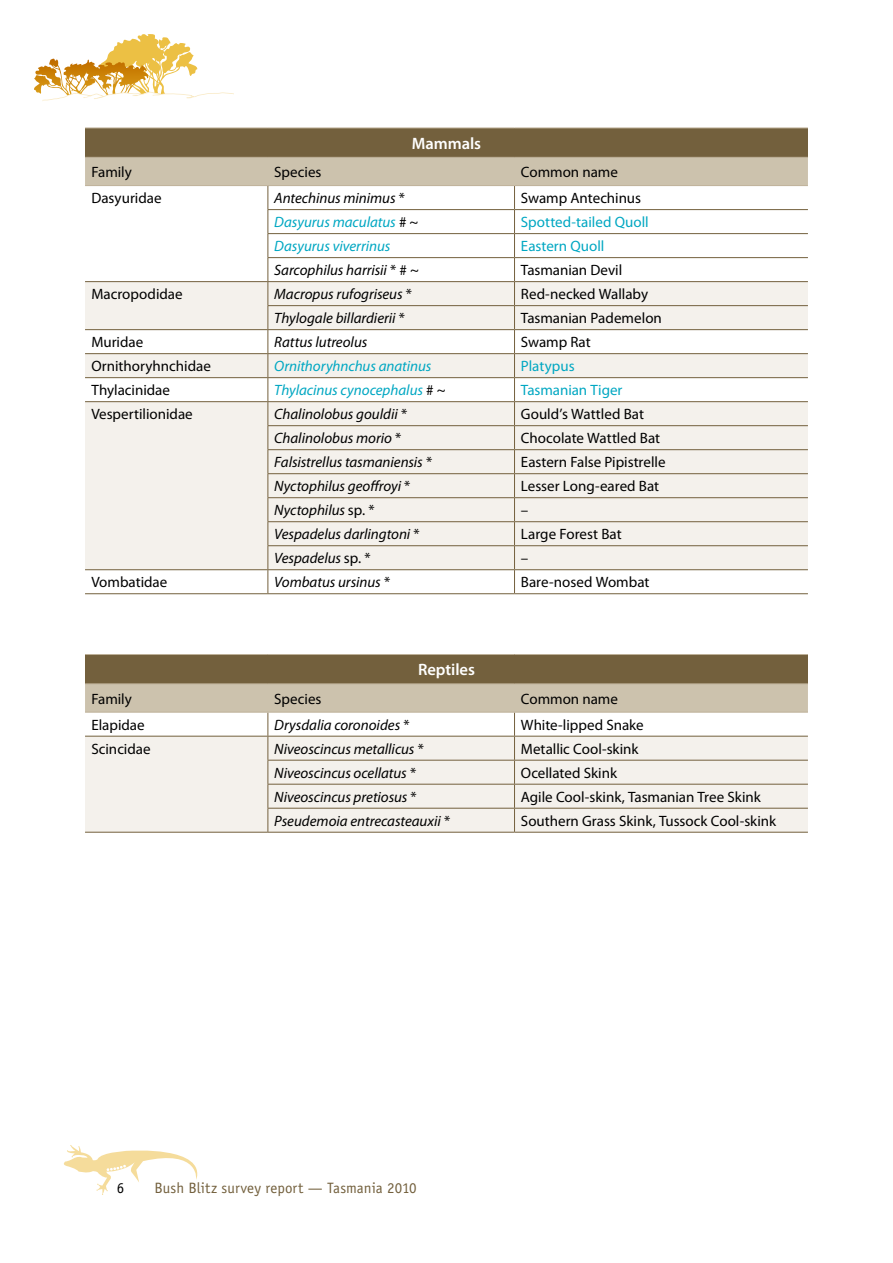
<style>
.page{position:relative;width:893px;height:1263px;background:#fff}
.page>*{position:absolute;margin:0;border:0;box-sizing:border-box;transform-origin:0 0}
.t1{font:600 16.5px "Myriad Pro";letter-spacing:-.005em;color:#fff}
.t2{font:15px "Myriad Pro";color:#000}
.t3{font:italic 15px "Myriad Pro";letter-spacing:-.005em;color:#000}
.t4{font:italic 15px "Myriad Pro";letter-spacing:-.005em;color:#00a7c2}
.t5{font:15px "Myriad Pro";color:#00a7c2}
.t6{font:15px "Officina Sans";letter-spacing:.005em;color:#73603d}
.t7{font:15px "Officina Sans";color:#000}
.s1{font-style:normal}
.s2{font-style:normal;color:#000}
</style>
<div class="page">
<svg style="left:34px;top:34px;width:200px;height:67px"></svg>
<svg style="left:63px;top:1145px;width:135px;height:50px"></svg>
<div style="left:85px;top:128px;width:723px;height:29px;background:#73603d"></div>
<hr style="left:85px;top:128px;width:183px;height:1px;background:#beb199">
<hr style="left:268px;top:128px;width:246px;height:1px;background:#beb199">
<hr style="left:514px;top:128px;width:294px;height:1px;background:#beb199">
<svg style="left:85px;top:157px;width:723px;height:436px"></svg>
<hr style="left:85px;top:377px;width:183px;height:1px;background:#73603d">
<hr style="left:268px;top:377px;width:246px;height:1px;background:#73603d">
<hr style="left:514px;top:377px;width:294px;height:1px;background:#73603d">
<hr style="left:85px;top:593px;width:183px;height:1px;background:#73603d">
<hr style="left:268px;top:593px;width:246px;height:1px;background:#73603d">
<hr style="left:514px;top:593px;width:294px;height:1px;background:#73603d">
<hr style="left:85px;top:401px;width:183px;height:1px;background:#73603d">
<hr style="left:268px;top:401px;width:246px;height:1px;background:#73603d">
<hr style="left:514px;top:401px;width:294px;height:1px;background:#73603d">
<hr style="left:85px;top:569px;width:183px;height:1px;background:#73603d">
<hr style="left:268px;top:569px;width:246px;height:1px;background:#73603d">
<hr style="left:514px;top:569px;width:294px;height:1px;background:#73603d">
<hr style="left:268px;top:281px;width:246px;height:1px;background:#73603d">
<hr style="left:514px;top:281px;width:294px;height:1px;background:#73603d">
<hr style="left:268px;top:329px;width:246px;height:1px;background:#73603d">
<hr style="left:514px;top:329px;width:294px;height:1px;background:#73603d">
<hr style="left:85px;top:353px;width:183px;height:1px;background:#73603d">
<hr style="left:268px;top:353px;width:246px;height:1px;background:#73603d">
<hr style="left:514px;top:353px;width:294px;height:1px;background:#73603d">
<div style="left:85px;top:654px;width:723px;height:30px;background:#73603d"></div>
<hr style="left:85px;top:654px;width:183px;height:1px;background:#beb199">
<hr style="left:268px;top:654px;width:246px;height:1px;background:#beb199">
<hr style="left:514px;top:654px;width:294px;height:1px;background:#beb199">
<svg style="left:85px;top:684px;width:723px;height:148px;background:#ebe6de"></svg>
<hr style="left:85px;top:832px;width:183px;height:1px;background:#73603d">
<hr style="left:85px;top:683px;width:183px;height:1px;background:#beb199">
<hr style="left:268px;top:683px;width:246px;height:1px;background:#beb199">
<hr style="left:514px;top:683px;width:294px;height:1px;background:#beb199">
<hr style="left:85px;top:712px;width:183px;height:1px;background:#beb199">
<hr style="left:268px;top:712px;width:246px;height:1px;background:#beb199">
<hr style="left:514px;top:712px;width:294px;height:1px;background:#beb199">
<hr style="left:268px;top:736px;width:246px;height:1px;background:#73603d">
<hr style="left:514px;top:736px;width:294px;height:1px;background:#73603d">
<hr style="left:268px;top:832px;width:246px;height:1px;background:#73603d">
<hr style="left:514px;top:832px;width:294px;height:1px;background:#73603d">
<p class="t1" style="left:412px;top:133px;width:71px">Mammals</p>
<p class="t2" style="left:91px;top:163px;width:42px">Family</p>
<p class="t2" style="left:274px;top:163px;width:49px">Species</p>
<p class="t2" style="left:521px;top:163px;width:99px">Common name</p>
<p class="t2" style="left:91px;top:189px;width:72px">Dasyuridae</p>
<p class="t3" style="left:274px;top:189px;width:132px">Antechinus minimus <span class="s1">*</span></p>
<p class="t2" style="left:521px;top:189px;width:122px">Swamp Antechinus</p>
<p class="t4" style="left:274px;top:213px;width:146px">Dasyurus maculatus <span class="s2"># ~</span></p>
<p class="t5" style="left:521px;top:213px;width:129px">Spotted-tailed Quoll</p>
<p class="t4" style="left:274px;top:237px;width:118px">Dasyurus viverrinus</p>
<p class="t5" style="left:521px;top:237px;width:85px">Eastern Quoll</p>
<p class="t3" style="left:274px;top:261px;width:146px">Sarcophilus harrisii <span class="s1">* # ~</span></p>
<p class="t2" style="left:521px;top:261px;width:103px">Tasmanian Devil</p>
<p class="t2" style="left:91px;top:285px;width:93px">Macropodidae</p>
<p class="t3" style="left:274px;top:285px;width:139px">Macropus rufogriseus <span class="s1">*</span></p>
<p class="t2" style="left:521px;top:285px;width:129px">Red-necked Wallaby</p>
<p class="t3" style="left:274px;top:309px;width:132px">Thylogale billardierii <span class="s1">*</span></p>
<p class="t2" style="left:521px;top:309px;width:142px">Tasmanian Pademelon</p>
<p class="t2" style="left:91px;top:333px;width:53px">Muridae</p>
<p class="t3" style="left:274px;top:333px;width:95px">Rattus lutreolus</p>
<p class="t2" style="left:521px;top:333px;width:71px">Swamp Rat</p>
<p class="t2" style="left:91px;top:357px;width:121px">Ornithoryhnchidae</p>
<p class="t4" style="left:274px;top:357px;width:159px">Ornithoryhnchus anatinus</p>
<p class="t5" style="left:521px;top:357px;width:55px">Platypus</p>
<p class="t2" style="left:91px;top:381px;width:80px">Thylacinidae</p>
<p class="t4" style="left:274px;top:381px;width:173px">Thylacinus cynocephalus <span class="s2"># ~</span></p>
<p class="t5" style="left:521px;top:381px;width:103px">Tasmanian Tiger</p>
<p class="t2" style="left:91px;top:405px;width:103px">Vespertilionidae</p>
<p class="t3" style="left:274px;top:405px;width:134px">Chalinolobus gouldii <span class="s1">*</span></p>
<p class="t2" style="left:521px;top:405px;width:125px">Gould’s Wattled Bat</p>
<p class="t3" style="left:274px;top:429px;width:129px">Chalinolobus morio <span class="s1">*</span></p>
<p class="t2" style="left:521px;top:429px;width:141px">Chocolate Wattled Bat</p>
<p class="t3" style="left:274px;top:453px;width:159px">Falsistrellus tasmaniensis <span class="s1">*</span></p>
<p class="t2" style="left:521px;top:453px;width:146px">Eastern False Pipistrelle</p>
<p class="t3" style="left:274px;top:477px;width:138px">Nyctophilus geoffroyi <span class="s1">*</span></p>
<p class="t2" style="left:521px;top:477px;width:140px">Lesser Long-eared Bat</p>
<p class="t3" style="left:274px;top:501px;width:102px">Nyctophilus <span class="s1">sp. *</span></p>
<p class="t2" style="left:521px;top:501px;width:9px">–</p>
<p class="t3" style="left:274px;top:525px;width:147px">Vespadelus darlingtoni <span class="s1">*</span></p>
<p class="t2" style="left:521px;top:525px;width:102px">Large Forest Bat</p>
<p class="t3" style="left:274px;top:549px;width:98px">Vespadelus <span class="s1">sp. *</span></p>
<p class="t2" style="left:521px;top:549px;width:9px">–</p>
<p class="t2" style="left:91px;top:573px;width:78px">Vombatidae</p>
<p class="t3" style="left:274px;top:573px;width:118px">Vombatus ursinus <span class="s1">*</span></p>
<p class="t2" style="left:521px;top:573px;width:130px">Bare-nosed Wombat</p>
<p class="t1" style="left:418px;top:659px;width:58px">Reptiles</p>
<p class="t2" style="left:91px;top:689px;width:42px">Family</p>
<p class="t2" style="left:274px;top:689px;width:49px">Species</p>
<p class="t2" style="left:521px;top:689px;width:99px">Common name</p>
<p class="t2" style="left:91px;top:715px;width:55px">Elapidae</p>
<p class="t3" style="left:274px;top:715px;width:137px">Drysdalia coronoides <span class="s1">*</span></p>
<p class="t2" style="left:521px;top:715px;width:124px">White-lipped Snake</p>
<p class="t2" style="left:91px;top:739px;width:61px">Scincidae</p>
<p class="t3" style="left:274px;top:739px;width:151px">Niveoscincus metallicus <span class="s1">*</span></p>
<p class="t2" style="left:521px;top:739px;width:119px">Metallic Cool-skink</p>
<p class="t3" style="left:274px;top:763px;width:144px">Niveoscincus ocellatus <span class="s1">*</span></p>
<p class="t2" style="left:521px;top:763px;width:98px">Ocellated Skink</p>
<p class="t3" style="left:274px;top:787px;width:144px">Niveoscincus pretiosus <span class="s1">*</span></p>
<p class="t2" style="left:521px;top:787px;width:241px">Agile Cool-skink, Tasmanian Tree Skink</p>
<p class="t3" style="left:274px;top:811px;width:178px">Pseudemoia entrecasteauxii <span class="s1">*</span></p>
<p class="t2" style="left:521px;top:811px;width:257px">Southern Grass Skink, Tussock Cool-skink</p>
<p class="t7" style="left:117px;top:1179px;width:9px">6</p>
<p class="t6" style="left:154px;top:1179px;width:264px">Bush Blitz survey report — Tasmania 2010</p>
</div>
